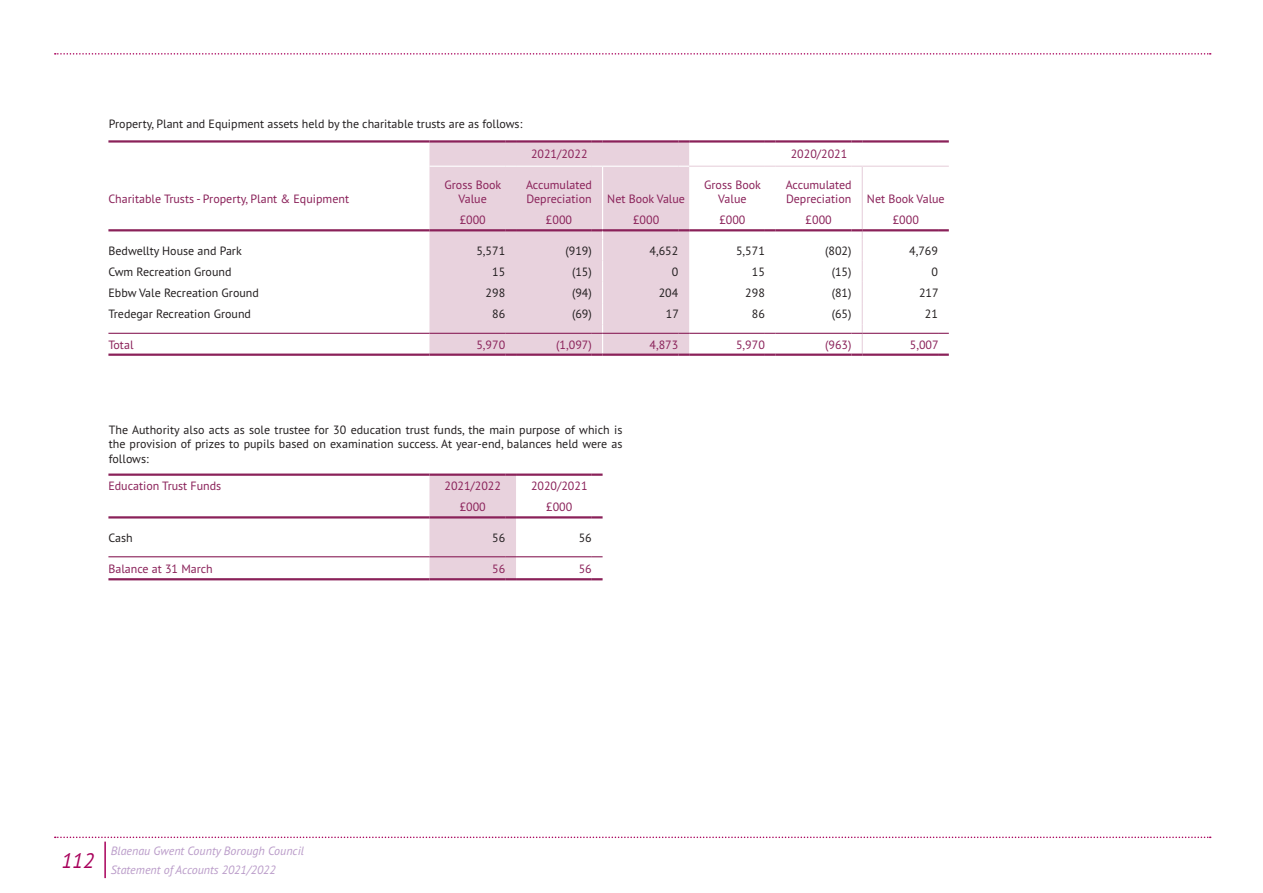
<style>
.page{position:relative;width:1263px;height:893px;background:#fff}
.page>*{position:absolute;margin:0;border:0;box-sizing:border-box;transform-origin:0 0}
.t1{font:italic 21px "PT Sans Pro";color:#a8015b}
.Insert_Heading__English{font:12px/14.4px "PT Sans Pro";color:#231f20;text-align:justify}
.Insert_Heading__English-2{font:12px/14.4px "PT Sans Pro";color:#8a2159;text-align:center}
.t2{font:italic 12px/18.6px "PT Sans Pro";color:#ba9cc9}
</style>
<div class="page">
<svg style="left:55px;top:53px;width:1156px;height:2px"></svg>
<svg style="left:55px;top:836px;width:1156px;height:2px"></svg>
<hr style="left:108px;top:473px;width:321px;height:3px;background:#8a2159">
<hr style="left:516px;top:473px;width:76px;height:3px;background:#8a2159">
<svg style="left:592px;top:473px;width:11px;height:3px"></svg>
<hr style="left:108px;top:516px;width:321px;height:2px;background:#8a2159">
<hr style="left:516px;top:516px;width:76px;height:2px;background:#8a2159">
<svg style="left:592px;top:516px;width:11px;height:2px"></svg>
<hr style="left:108px;top:556px;width:321px;height:1px;background:#8a2159">
<hr style="left:516px;top:556px;width:76px;height:1px;background:#8a2159">
<hr style="left:108px;top:578px;width:321px;height:2px;background:#8a2159">
<svg style="left:429px;top:473px;width:87px;height:107px;background:#e1c6d4"></svg>
<hr style="left:516px;top:578px;width:76px;height:2px;background:#8a2159">
<svg style="left:592px;top:578px;width:11px;height:2px"></svg>
<div style="left:429px;top:143px;width:260px;height:211px;background:#e8d2dd"></div>
<hr style="left:108px;top:140px;width:321px;height:3px;background:#8a2159">
<hr style="left:429px;top:140px;width:76px;height:3px;background:#8a2159">
<svg style="left:505px;top:140px;width:11px;height:3px"></svg>
<hr style="left:516px;top:140px;width:76px;height:3px;background:#8a2159">
<svg style="left:592px;top:140px;width:11px;height:3px"></svg>
<hr style="left:603px;top:140px;width:75px;height:3px;background:#8a2159">
<svg style="left:678px;top:140px;width:11px;height:3px"></svg>
<hr style="left:689px;top:140px;width:76px;height:3px;background:#8a2159">
<svg style="left:765px;top:140px;width:11px;height:3px"></svg>
<hr style="left:776px;top:140px;width:75px;height:3px;background:#8a2159">
<svg style="left:851px;top:140px;width:11px;height:3px"></svg>
<hr style="left:862px;top:140px;width:76px;height:3px;background:#8a2159">
<svg style="left:938px;top:140px;width:11px;height:3px"></svg>
<hr style="left:602px;top:167px;width:1px;height:42px;background:#fff">
<hr style="left:429px;top:166px;width:76px;height:1px;background:#fff">
<hr style="left:516px;top:166px;width:76px;height:1px;background:#fff">
<hr style="left:603px;top:166px;width:75px;height:1px;background:#fff">
<hr style="left:862px;top:167px;width:1px;height:42px;background:#e8d2dd">
<hr style="left:689px;top:166px;width:76px;height:1px;background:#e8d2dd">
<hr style="left:776px;top:166px;width:75px;height:1px;background:#e8d2dd">
<hr style="left:862px;top:166px;width:76px;height:1px;background:#e8d2dd">
<hr style="left:108px;top:229px;width:321px;height:2px;background:#8a2159">
<hr style="left:429px;top:229px;width:76px;height:2px;background:#8a2159">
<svg style="left:505px;top:229px;width:11px;height:2px"></svg>
<hr style="left:516px;top:229px;width:76px;height:2px;background:#8a2159">
<hr style="left:603px;top:229px;width:75px;height:2px;background:#8a2159">
<svg style="left:678px;top:229px;width:11px;height:2px"></svg>
<hr style="left:689px;top:229px;width:76px;height:2px;background:#8a2159">
<svg style="left:765px;top:229px;width:11px;height:2px"></svg>
<hr style="left:776px;top:229px;width:75px;height:2px;background:#8a2159">
<hr style="left:862px;top:229px;width:76px;height:2px;background:#8a2159">
<svg style="left:938px;top:229px;width:11px;height:2px"></svg>
<hr style="left:108px;top:333px;width:321px;height:1px;background:#8a2159">
<hr style="left:429px;top:333px;width:76px;height:1px;background:#8a2159">
<hr style="left:516px;top:333px;width:76px;height:1px;background:#8a2159">
<hr style="left:603px;top:333px;width:75px;height:1px;background:#8a2159">
<hr style="left:689px;top:333px;width:76px;height:1px;background:#8a2159">
<hr style="left:776px;top:333px;width:75px;height:1px;background:#8a2159">
<hr style="left:862px;top:333px;width:76px;height:1px;background:#8a2159">
<hr style="left:108px;top:354px;width:321px;height:2px;background:#8a2159">
<hr style="left:429px;top:354px;width:76px;height:2px;background:#8a2159">
<svg style="left:505px;top:354px;width:11px;height:2px"></svg>
<hr style="left:516px;top:354px;width:76px;height:2px;background:#8a2159">
<svg style="left:592px;top:209px;width:11px;height:147px;background:#e6cfda"></svg>
<hr style="left:603px;top:354px;width:75px;height:2px;background:#8a2159">
<svg style="left:678px;top:354px;width:11px;height:2px"></svg>
<hr style="left:689px;top:354px;width:76px;height:2px;background:#8a2159">
<svg style="left:765px;top:354px;width:11px;height:2px"></svg>
<hr style="left:776px;top:354px;width:75px;height:2px;background:#8a2159">
<svg style="left:851px;top:209px;width:12px;height:147px"></svg>
<hr style="left:862px;top:354px;width:76px;height:2px;background:#8a2159">
<svg style="left:938px;top:354px;width:11px;height:2px"></svg>
<hr style="left:104px;top:842px;width:2px;height:36px;background:#a8015b">
<p class="Insert_Heading__English" style="left:109px;top:116px;width:415px">Property, Plant and Equipment assets held by the charitable trusts are as follows:</p>
<p class="Insert_Heading__English-2" style="left:531px;top:147px;width:58px">2021/2022</p>
<p class="Insert_Heading__English-2" style="left:791px;top:147px;width:58px">2020/2021</p>
<p class="Insert_Heading__English-2" style="left:108px;top:191px;width:242px">Charitable Trusts - Property, Plant &amp; Equipment</p>
<p class="Insert_Heading__English-2" style="left:444px;top:177px;width:58px">Gross Book<br>Value</p>
<p class="Insert_Heading__English-2" style="left:526px;top:177px;width:68px;text-align:left">Accumulated<br>Depreciation</p>
<p class="Insert_Heading__English-2" style="left:607px;top:191px;width:79px">Net Book Value</p>
<p class="Insert_Heading__English-2" style="left:704px;top:177px;width:58px">Gross Book<br>Value</p>
<p class="Insert_Heading__English-2" style="left:786px;top:177px;width:68px;text-align:left">Accumulated<br>Depreciation</p>
<p class="Insert_Heading__English-2" style="left:867px;top:191px;width:79px">Net Book Value</p>
<p class="Insert_Heading__English-2" style="left:460px;top:213px;width:28px">£000</p>
<p class="Insert_Heading__English-2" style="left:546px;top:213px;width:28px">£000</p>
<p class="Insert_Heading__English-2" style="left:633px;top:213px;width:28px">£000</p>
<p class="Insert_Heading__English-2" style="left:719px;top:213px;width:28px">£000</p>
<p class="Insert_Heading__English-2" style="left:806px;top:213px;width:28px">£000</p>
<p class="Insert_Heading__English-2" style="left:893px;top:213px;width:28px">£000</p>
<p class="Insert_Heading__English" style="left:108px;top:243px;width:135px">Bedwellty House and Park</p>
<p class="Insert_Heading__English" style="left:476px;top:243px;width:30px">5,571</p>
<p class="Insert_Heading__English" style="left:565px;top:243px;width:28px">(919)</p>
<p class="Insert_Heading__English" style="left:649px;top:243px;width:30px">4,652</p>
<p class="Insert_Heading__English" style="left:736px;top:243px;width:30px">5,571</p>
<p class="Insert_Heading__English" style="left:825px;top:243px;width:28px">(802)</p>
<p class="Insert_Heading__English" style="left:909px;top:243px;width:30px">4,769</p>
<p class="Insert_Heading__English" style="left:108px;top:264px;width:125px">Cwm Recreation Ground</p>
<p class="Insert_Heading__English" style="left:492px;top:264px;width:15px">15</p>
<p class="Insert_Heading__English" style="left:572px;top:264px;width:21px">(15)</p>
<p class="Insert_Heading__English" style="left:672px;top:264px;width:8px">0</p>
<p class="Insert_Heading__English" style="left:752px;top:264px;width:15px">15</p>
<p class="Insert_Heading__English" style="left:832px;top:264px;width:21px">(15)</p>
<p class="Insert_Heading__English" style="left:931px;top:264px;width:8px">0</p>
<p class="Insert_Heading__English" style="left:108px;top:285px;width:152px">Ebbw Vale Recreation Ground</p>
<p class="Insert_Heading__English" style="left:486px;top:285px;width:21px">298</p>
<p class="Insert_Heading__English" style="left:572px;top:285px;width:21px">(94)</p>
<p class="Insert_Heading__English" style="left:659px;top:285px;width:21px">204</p>
<p class="Insert_Heading__English" style="left:745px;top:285px;width:21px">298</p>
<p class="Insert_Heading__English" style="left:832px;top:285px;width:21px">(81)</p>
<p class="Insert_Heading__English" style="left:919px;top:285px;width:21px">217</p>
<p class="Insert_Heading__English" style="left:108px;top:307px;width:144px">Tredegar Recreation Ground</p>
<p class="Insert_Heading__English" style="left:492px;top:307px;width:15px">86</p>
<p class="Insert_Heading__English" style="left:572px;top:307px;width:21px">(69)</p>
<p class="Insert_Heading__English" style="left:666px;top:307px;width:15px">17</p>
<p class="Insert_Heading__English" style="left:752px;top:307px;width:15px">86</p>
<p class="Insert_Heading__English" style="left:832px;top:307px;width:21px">(65)</p>
<p class="Insert_Heading__English" style="left:925px;top:307px;width:15px">21</p>
<p class="Insert_Heading__English-2" style="left:108px;top:337px;width:27px">Total</p>
<p class="Insert_Heading__English-2" style="left:476px;top:337px;width:30px">5,970</p>
<p class="Insert_Heading__English-2" style="left:556px;top:337px;width:37px">(1,097)</p>
<p class="Insert_Heading__English-2" style="left:649px;top:337px;width:30px">4,873</p>
<p class="Insert_Heading__English-2" style="left:736px;top:337px;width:30px">5,970</p>
<p class="Insert_Heading__English-2" style="left:825px;top:337px;width:28px">(963)</p>
<p class="Insert_Heading__English-2" style="left:910px;top:337px;width:30px">5,007</p>
<p class="Insert_Heading__English" style="left:109px;top:422px;width:515px">The Authority also acts as sole trustee for 30 education trust funds, the main purpose of which is the provision of prizes to pupils based on examination success. At year-end, balances held were as follows:</p>
<p class="Insert_Heading__English-2" style="left:108px;top:478px;width:114px">Education Trust Funds</p>
<p class="Insert_Heading__English-2" style="left:444px;top:478px;width:58px">2021/2022</p>
<p class="Insert_Heading__English-2" style="left:531px;top:478px;width:58px">2020/2021</p>
<p class="Insert_Heading__English-2" style="left:460px;top:500px;width:28px">£000</p>
<p class="Insert_Heading__English-2" style="left:546px;top:500px;width:28px">£000</p>
<p class="Insert_Heading__English" style="left:108px;top:530px;width:26px">Cash</p>
<p class="Insert_Heading__English" style="left:492px;top:530px;width:15px">56</p>
<p class="Insert_Heading__English" style="left:579px;top:530px;width:15px">56</p>
<p class="Insert_Heading__English-2" style="left:108px;top:561px;width:106px">Balance at 31 March</p>
<p class="Insert_Heading__English-2" style="left:492px;top:561px;width:15px">56</p>
<p class="Insert_Heading__English-2" style="left:579px;top:561px;width:15px">56</p>
<h1 class="t1" style="left:61px;top:847px;width:34px">112</h1>
<p class="t2" style="left:111px;top:841px;width:195px">Blaenau Gwent County Borough Council<br>Statement of Accounts 2021/2022</p>
</div>
